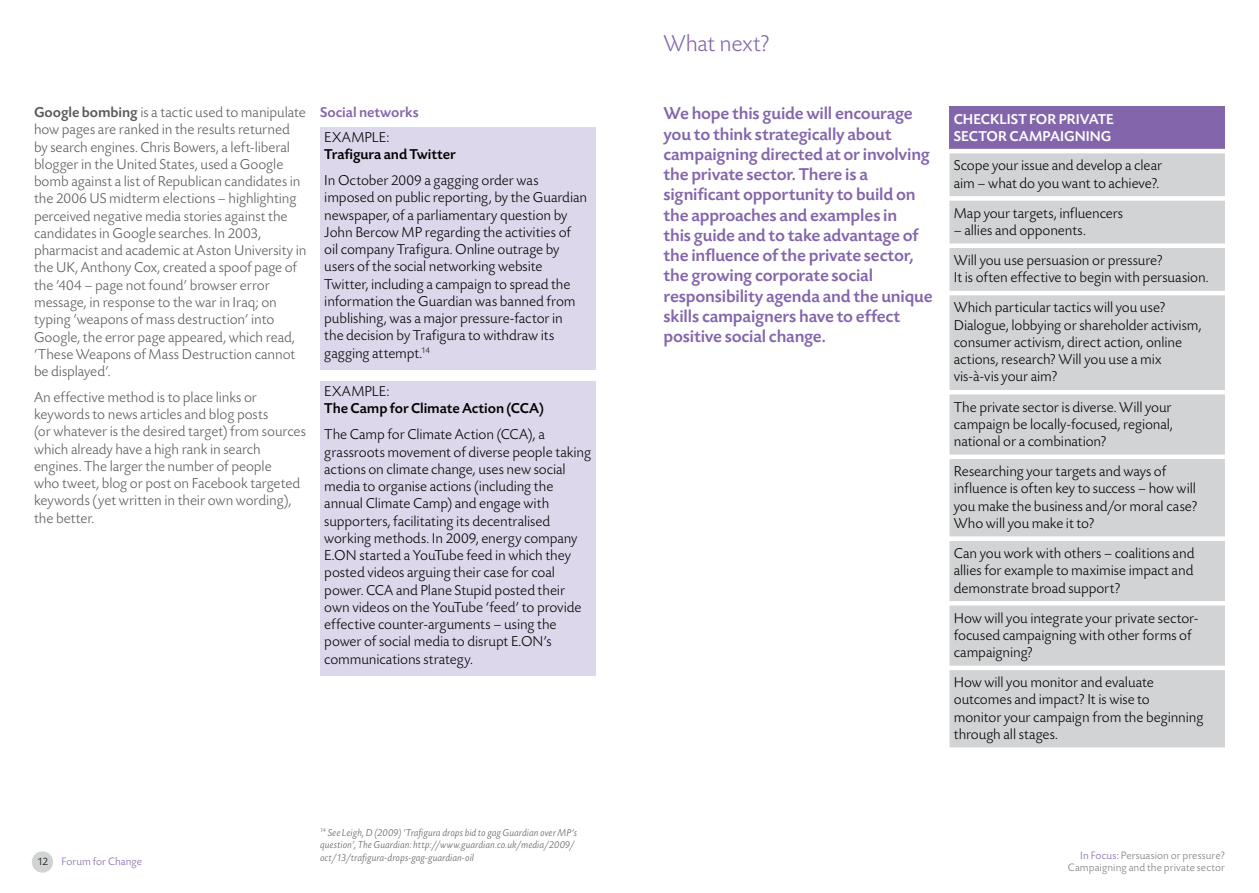
<style>
.page{position:relative;width:1259px;height:893px;background:#fff}
.page>*{position:absolute;margin:0;border:0;box-sizing:border-box;transform-origin:0 0}
.t1{font:300 24px "Today SB";letter-spacing:-.015em;color:#8365ac}
.t2{font:500 18px/20.2px "Today SB";letter-spacing:-.01em;color:#8365ac}
.t3{font:300 15px/17.2px "Today SB";letter-spacing:-.005em;color:#000}
.t4{font:300 15px/17.2px "Today SB";letter-spacing:-.005em;color:#58595b}
.t5{font:500 15px "Today SB";letter-spacing:-.005em;color:#000}
.t6{font:500 15px/17.2px "Today SB";color:#fff}
.t7{font:500 15px "Today SB";color:#8365ac}
.t8{font:300 11.25px/12px "Today SB";letter-spacing:.005em;color:#797a7c;text-align:right}
.t9{font:300 11.25px "Today SB";letter-spacing:.005em;color:#8365ac}
.t10{font:300 11.25px "Today SB";color:#000}
.t11{font:italic 300 10.5px/12.8px "Today SB";letter-spacing:.01em;color:#58595b}
.s1{font-weight:500}
.s2{color:#8365ac}
</style>
<div class="page">
<div style="left:32px;top:851px;width:21px;height:22px;background:#d1d3d4;border-radius:50%"></div>
<div style="left:320px;top:127px;width:275px;height:243px;background:#ddd7eb"></div>
<div style="left:320px;top:381px;width:275px;height:295px;background:#ddd7eb"></div>
<div style="left:949px;top:106px;width:276px;height:43px;background:#8365ac"></div>
<svg style="left:949px;top:153px;width:276px;height:594px;fill:#d1d3d4"></svg>
<p class="t4" style="left:34px;top:104px;width:274px"><span class="s1">Google bombing</span> is a tactic used to manipulate how pages are ranked in the results returned by search engines. Chris Bowers, a left-liberal blogger in the United States, used a Google bomb against a list of Republican candidates in the 2006 US midterm elections – highlighting perceived negative media stories against the candidates in Google searches. In 2003, pharmacist and academic at Aston University in the UK, Anthony Cox, created a spoof page of the ‘404 – page not found’ browser error message, in response to the war in Iraq; on typing ‘weapons of mass destruction’ into Google, the error page appeared, which read, ‘These Weapons of Mass Destruction cannot be displayed’.</p>
<p class="t4" style="left:34px;top:389px;width:273px">An effective method is to place links or keywords to news articles and blog posts<br>(or whatever is the desired target) from sources which already have a high rank in search engines. The larger the number of people<br>who tweet, blog or post on Facebook targeted keywords (yet written in their own wording), the better.</p>
<p class="t7" style="left:320px;top:104px;width:100px">Social networks</p>
<p class="t3" style="left:324px;top:129px;width:28px">Example</p>
<p class="t3" style="left:386px;top:129px;width:5px">:</p>
<p class="t5" style="left:324px;top:146px;width:133px">Trafigura and Twitter</p>
<p class="t3" style="left:324px;top:172px;width:264px">In October 2009 a gagging order was imposed on public reporting, by the Guardian newspaper, of a parliamentary question by John Bercow MP regarding the activities of oil company Trafigura. Online outrage by users of the social networking website Twitter, including a campaign to spread the information the Guardian was banned from publishing, was a major pressure-factor in<br>the decision by Trafigura to withdraw its gagging attempt.<sup>14</sup></p>
<p class="t3" style="left:324px;top:383px;width:28px">Example</p>
<p class="t3" style="left:386px;top:383px;width:5px">:</p>
<p class="t5" style="left:324px;top:401px;width:221px">The Camp for Climate Action (CCA)</p>
<p class="t3" style="left:324px;top:426px;width:268px">The Camp for Climate Action (CCA), a grassroots movement of diverse people taking actions on climate change, uses new social media to organise actions (including the annual Climate Camp) and engage with supporters, facilitating its decentralised working methods. In 2009, energy company E.ON started a YouTube feed in which they posted videos arguing their case for coal power. CCA and Plane Stupid posted their own videos on the YouTube ‘feed’ to provide effective counter-arguments – using the power of social media to disrupt E.ON’s communications strategy.</p>
<h1 class="t1" style="left:663px;top:31px;width:108px">What next?</h1>
<p class="t2" style="left:663px;top:104px;width:270px">We hope this guide will encourage you to think strategically about campaigning directed at or involving the private sector. There is a significant opportunity to build on the approaches and examples in<br>this guide and to take advantage of the influence of the private sector, the growing corporate social responsibility agenda and the unique skills campaigners have to effect positive social change.</p>
<p class="t6" style="left:954px;top:111px;width:19px">Check</p>
<p class="t6" style="left:953px;top:111px;width:156px;text-indent:46px">list for private sector campaigning</p>
<p class="t3" style="left:953px;top:158px;width:210px">Scope your issue and develop a clear aim – what do you want to achieve?.</p>
<p class="t3" style="left:953px;top:205px;width:171px">Map your targets, influencers</p>
<p class="t3" style="left:953px;top:216px;width:210px;line-height:30.2px">– allies and opponents.<br>Will you use persuasion or pressure?</p>
<p class="t3" style="left:953px;top:263px;width:256px;line-height:30.2px">It is often effective to begin with persuasion.<br>Which particular tactics will you use?</p>
<p class="t3" style="left:953px;top:317px;width:249px">Dialogue, lobbying or shareholder activism, consumer activism, direct action, online actions, research? Will you use a mix vis-à-vis your aim?</p>
<p class="t3" style="left:953px;top:399px;width:221px;text-align:justify">The private sector is diverse. Will your campaign be locally-focused, regional, national or a combination?</p>
<p class="t3" style="left:953px;top:463px;width:245px">Researching your targets and ways of influence is often key to success – how will you make the business and/or moral case?<br>Who will you make it to?</p>
<p class="t3" style="left:953px;top:545px;width:242px;text-align:justify">Can you work with others – coalitions and allies for example to maximise impact and demonstrate broad support?</p>
<p class="t3" style="left:953px;top:610px;width:246px">How will you integrate your private sector&shy;focused campaigning with other forms of campaigning?</p>
<p class="t3" style="left:953px;top:674px;width:251px">How will you monitor and evaluate outcomes and impact? It is wise to<br>monitor your campaign from the beginning through all stages.</p>
<p class="t10" style="left:37px;top:856px;width:13px">12</p>
<p class="t11" style="left:320px;top:826px;width:258px"><sup>14</sup> See Leigh, D (2009) ‘Trafigura drops bid to gag Guardian over MP’s question’, The Guardian: http://www.guardian.co.uk/media/2009/ oct/13/trafigura-drops-gag-guardian-oil</p>
<p class="t9" style="left:62px;top:856px;width:82px">Forum for Change</p>
<p class="t8" style="left:1068px;top:850px;width:159px"><span class="s2">In Focus:</span> Persuasion or pressure?<br>Campaigning and the private sector</p>
</div>
